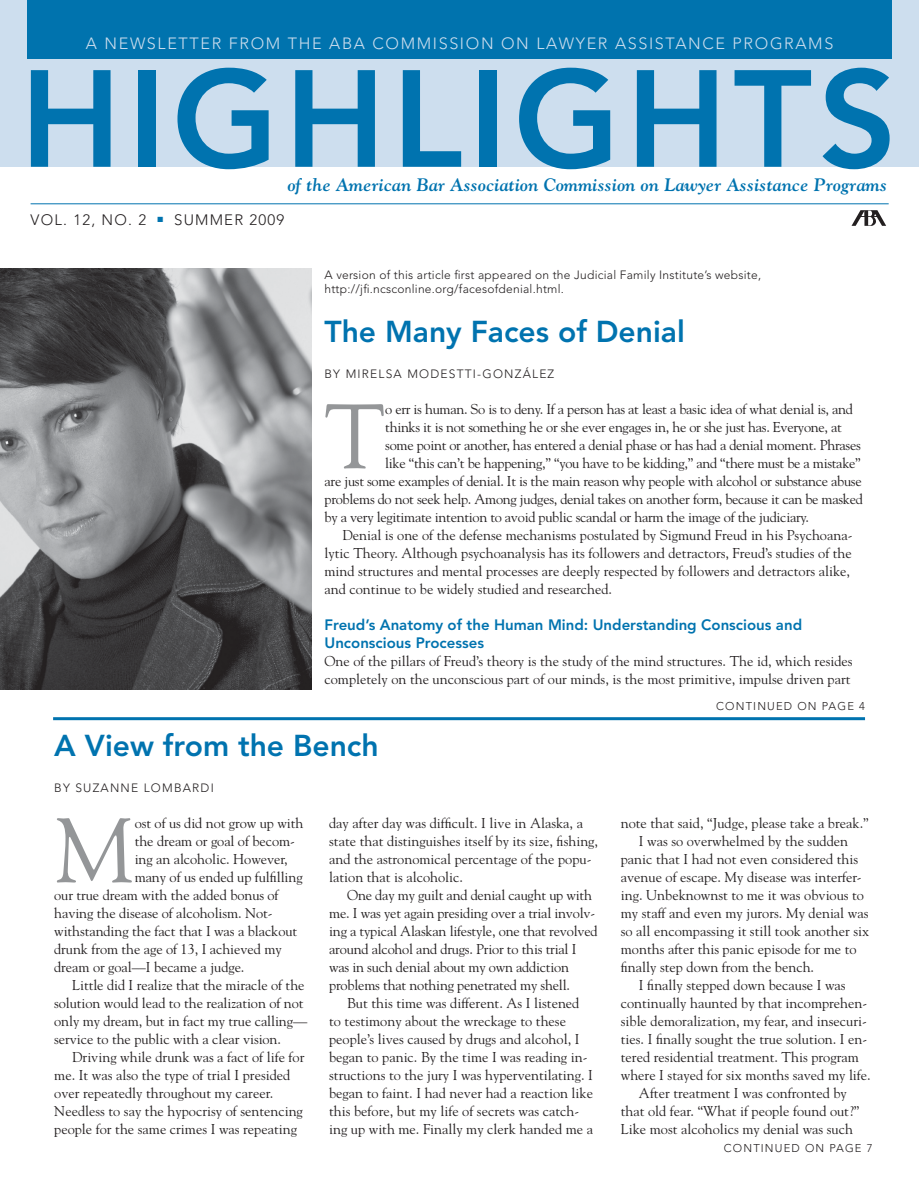
<style>
.page{position:relative;width:919px;height:1187px;background:#fff}
.page>*{position:absolute;margin:0;border:0;box-sizing:border-box;transform-origin:0 0}
.t1{font:800 136.5px "Avenir LT Std";letter-spacing:.045em;color:#0073af}
.t2{font:90.9px "Goudy Std";color:#949698}
.t3{font:800 30px "Avenir LT Std";color:#0073af}
.t4{font:italic 700 18px "Goudy Std";letter-spacing:.01em;color:#0073af}
.t5{font:300 16.2px "Avenir LT Std";letter-spacing:.1em;color:#fff}
.t6{font:800 15px/18px "Avenir LT Std";color:#0073af}
.t7{font:300 15px "Avenir LT Std";letter-spacing:.08em;color:#231f20}
.t8{font:14.25px/18px "Goudy Std";color:#231f20}
.t9{font:14.25px "Goudy Std";letter-spacing:-.02em;color:#231f20}
.t10{font:300 12px/13.5px "Avenir LT Std";letter-spacing:.02em;color:#231f20}
.t11{font:300 12px "Avenir LT Std";letter-spacing:.1em;color:#231f20}
.t12{font:300 11.25px "Avenir LT Std";letter-spacing:.1em;color:#231f20}
</style>
<div class="page">
<div style="left:0;top:0;width:918px;height:167px;background:#cddeee"></div>
<hr style="left:53px;top:717px;width:811px;height:3px;background:#0073af">
<div style="left:27px;top:0;width:864px;height:59px;background:#0073ae"></div>
<hr style="left:31px;top:203px;width:857px;height:1px;background:#0073af">
<svg style="left:851px;top:210px;width:34px;height:16px"></svg>
<img style="left:0;top:269px;width:311px;height:421px">
<p class="t5" style="left:86px;top:34px;width:603px">A NEWSLETTER FROM THE ABA COMMISSION ON LAWYER ASSISTANC</p>
<p class="t5" style="left:715px;top:34px;width:119px">E PROGRAMS</p>
<p class="t1" style="left:20px;top:39px;width:877px">HigHligHts</p>
<p class="t4" style="left:288px;top:174px;width:600px">of the American Bar Association Commission on Lawyer Assistance Programs</p>
<p class="t7" style="left:31px;top:211px;width:255px">VOL. 12, NO. 2 <sup>■</sup> SUMMER 2009</p>
<p class="t10" style="left:324px;top:268px;width:438px">A VERSION OF THIS ARTICLE FIRST APPEARED ON THE JUDICIAL FAMILY INSTITUTE’S WEBSITE,<br>HTTP://JFI.NCSCONLINE.ORG/FACESOFDENIAL.HTML.</p>
<h2 class="t3" style="left:324px;top:314px;width:361px">the Many Faces of Denial</h2>
<p class="t11" style="left:324px;top:367px;width:231px">BY MIRELSA MODESTTI-GONZÁLEZ</p>
<p class="t2" style="left:324px;top:380px;width:62px">T</p>
<p class="t9" style="left:385px;top:400px;width:469px">o err is human. So is to deny. If a person has at least a basic idea of what denial is, and</p>
<p class="t9" style="left:385px;top:418px;width:458px">thinks it is not something he or she ever engages in, he or she just has. Everyone, at</p>
<p class="t9" style="left:385px;top:436px;width:477px">some point or another, has entered a denial phase or has had a denial moment. Phrases</p>
<p class="t9" style="left:385px;top:454px;width:477px">like “this can’t be happening,” “you have to be kidding,” and “there must be a mistake”</p>
<p class="t9" style="left:324px;top:472px;width:538px">are just some examples of denial. It is the main reason why people with alcohol or substance abuse</p>
<p class="t9" style="left:324px;top:490px;width:539px">problems do not seek help. Among judges, denial takes on another form, because it can be masked</p>
<p class="t9" style="left:324px;top:508px;width:486px">by a very legitimate intention to avoid public scandal or harm the image of the judiciary.</p>
<p class="t8" style="left:324px;top:526px;width:529px;text-indent:18px">Denial is one of the defense mechanisms postulated by Sigmund Freud in his Psychoana&shy;lytic Theory. Although psychoanalysis has its followers and detractors, Freud’s studies of the mind structures and mental processes are deeply respected by followers and detractors alike, and continue to be widely studied and researched.</p>
<p class="t6" style="left:324px;top:616px;width:479px">Freud’s Anatomy of the Human Mind: Understanding Conscious and<br>Unconscious Processes</p>
<p class="t8" style="left:324px;top:652px;width:529px">One of the pillars of Freud’s theory is the study of the mind structures. The id, which resides completely on the unconscious part of our minds, is the most primitive, impulse driven part</p>
<p class="t12" style="left:716px;top:699px;width:150px">CONTINUED ON PAGE 4</p>
<h2 class="t3" style="left:54px;top:728px;width:326px">A View from the Bench</h2>
<p class="t11" style="left:54px;top:781px;width:161px">BY SUZANNE LOMBARDI</p>
<p class="t2" style="left:54px;top:794px;width:82px">M</p>
<p class="t8" style="left:135px;top:814px;width:170px">ost of us did not grow up with</p>
<p class="t8" style="left:620px;top:814px;width:249px">note that said, “Judge, please take a break.”</p>
<p class="t8" style="left:620px;top:832px;width:250px;text-indent:18px">I was so overwhelmed by the sudden panic that I had not even considered this avenue of escape. My disease was interfer&shy;ing. Unbeknownst to me it was obvious to my staff and even my jurors. My denial was so all encompassing it still took another six months after this panic episode for me to finally step down from the bench.</p>
<p class="t8" style="left:620px;top:976px;width:251px;text-indent:18px">I finally stepped down because I was continually haunted by that incomprehen&shy;sible demoralization, my fear, and insecuri&shy;ties. I finally sought the true solution. I en&shy;tered residential treatment. This program where I stayed for six months saved my life.</p>
<p class="t8" style="left:620px;top:1084px;width:240px;text-align:center">After treatment I was confronted by<br>that old fear. “What if people found out?”<br>Like most alcoholics my denial was such</p>
<p class="t12" style="left:723px;top:1142px;width:150px">CONTINUED ON PAGE 7</p>
<p class="t8" style="left:329px;top:814px;width:270px">day after day was difficult. I live in Alaska, a state that distinguishes itself by its size, fishing, and the astronomical percentage of the popu&shy;lation that is alcoholic.</p>
<p class="t8" style="left:329px;top:886px;width:270px;text-indent:18px">One day my guilt and denial caught up with me. I was yet again presiding over a trial involv&shy;ing a typical Alaskan lifestyle, one that revolved around alcohol and drugs. Prior to this trial I was in such denial about my own addiction problems that nothing penetrated my shell.</p>
<p class="t8" style="left:329px;top:994px;width:265px;text-indent:18px">But this time was different. As I listened to testimony about the wreckage to these people’s lives caused by drugs and alcohol, I began to panic. By the time I was reading in&shy;structions to the jury I was hyperventilating. I began to faint. I had never had a reaction like this before, but my life of secrets was catch&shy;ing up with me. Finally my clerk handed me a</p>
<p class="t8" style="left:135px;top:832px;width:161px">the dream or goal of becom-</p>
<p class="t8" style="left:135px;top:850px;width:154px">ing an alcoholic. However,</p>
<p class="t8" style="left:135px;top:868px;width:169px">many of us ended up fulfilling</p>
<p class="t8" style="left:54px;top:886px;width:226px">our true dream with the added bonus of</p>
<p class="t8" style="left:54px;top:904px;width:220px">having the disease of alcoholism. Not-</p>
<p class="t8" style="left:54px;top:922px;width:244px">withstanding the fact that I was a blackout</p>
<p class="t8" style="left:54px;top:940px;width:229px">drunk from the age of 13, I achieved my</p>
<p class="t8" style="left:54px;top:958px;width:192px">dream or goal––I became a judge.</p>
<p class="t8" style="left:54px;top:976px;width:254px;text-indent:18px">Little did I realize that the miracle of the solution would lead to the realization of not only my dream, but in fact my true calling— service to the public with a clear vision.</p>
<p class="t8" style="left:54px;top:1048px;width:251px;text-indent:18px">Driving while drunk was a fact of life for me. It was also the type of trial I presided over repeatedly throughout my career.<br>Needless to say the hypocrisy of sentencing people for the same crimes I was repeating</p>
</div>
